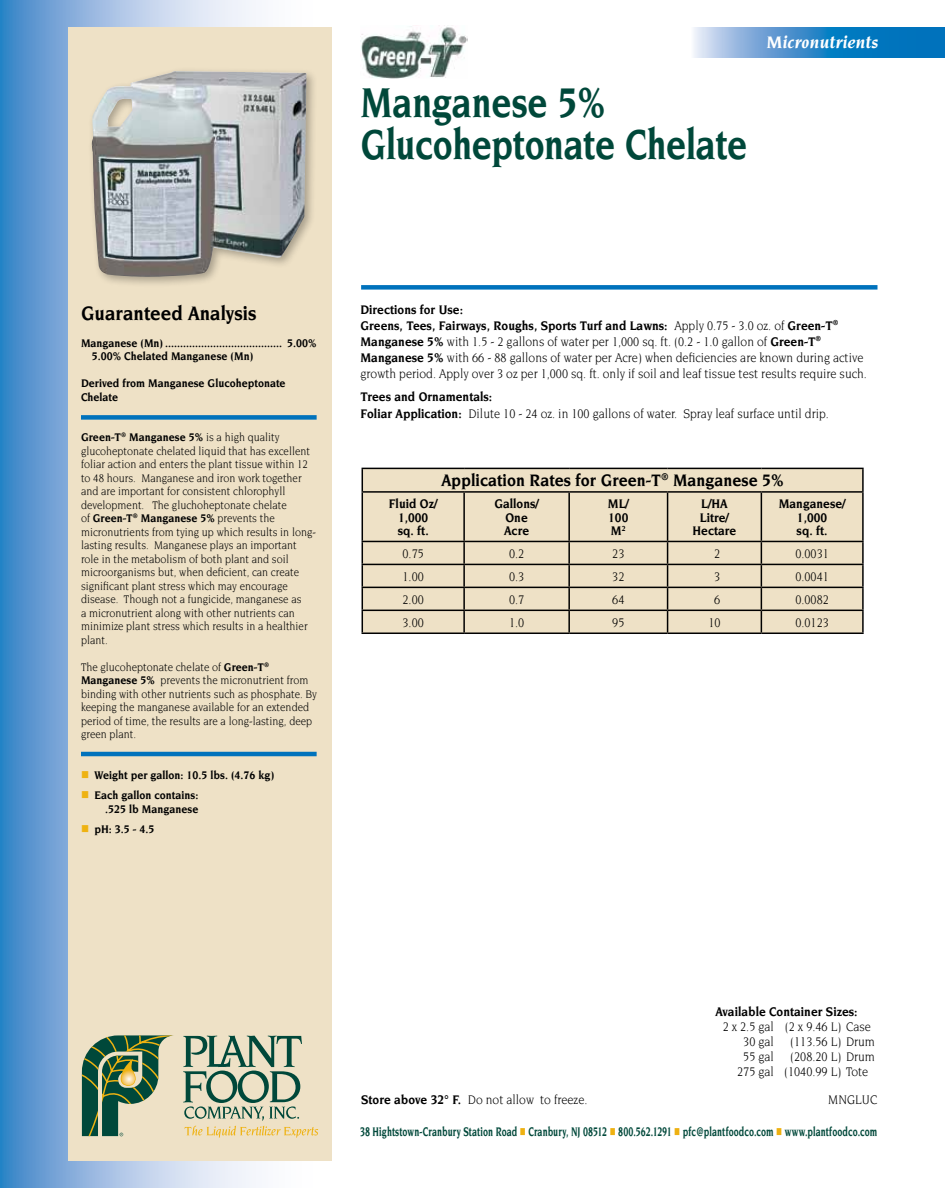
<style>
.page{position:relative;width:945px;height:1188px;background:#fff}
.page>*{position:absolute;margin:0;border:0;box-sizing:border-box;transform-origin:0 0}
.t1{font:700 45px/42px "Novarese";letter-spacing:-.01em;color:#00483a;scale:.8 1}
.t2{font:700 21px "Novarese";color:#000;scale:.9 1}
.t3{font:700 18px "Novarese";color:#000;scale:.9 1}
.t4{font:italic 700 18px "Novarese";color:#fff}
.t5{font:13.5px/16.2px "Novarese";color:#000;scale:.9 1}
.t6{font:700 13.5px/13.5px "Novarese";color:#000;text-align:center;scale:.9 1}
.t7{font:700 13.5px "Novarese";letter-spacing:.01em;color:#00483a;scale:.67 1}
.t8{font:12px/13.5px "Novarese";color:#000;scale:.9 1}
.t9{font:700 12px/13.5px "Novarese";color:#000;scale:.9 1}
.s1{font-weight:700}
.s2{color:#eeb211}
.s3{color:#eeb111}
</style>
<div class="page">
<svg style="left:0;top:0;width:256px;height:1188px;background:#659dd3"></svg>
<div style="left:68px;top:27px;width:264px;height:1134px;background:#eee1c6"></div>
<div style="left:86px;top:66px;width:231px;height:222px;background:#000;opacity:.3"></div>
<img style="left:92px;top:71px;width:214px;height:208px">
<div style="left:361px;top:285px;width:517px;height:5px;background:#0072bc"></div>
<img style="left:361px;top:25px;width:107px;height:53px">
<div style="left:363px;top:469px;width:499px;height:164px;background:#eee1c6"></div>
<hr style="left:362px;top:468px;width:102px;height:1px;background:#000">
<svg style="left:362px;top:469px;width:1px;height:22px"></svg>
<hr style="left:464px;top:468px;width:105px;height:1px;background:#000">
<hr style="left:569px;top:468px;width:99px;height:1px;background:#000">
<hr style="left:668px;top:468px;width:93px;height:1px;background:#000">
<hr style="left:761px;top:468px;width:103px;height:1px;background:#000">
<hr style="left:862px;top:469px;width:2px;height:22px;background:#000">
<hr style="left:362px;top:491px;width:102px;height:2px;background:#000">
<hr style="left:362px;top:493px;width:1px;height:48px;background:#000">
<hr style="left:464px;top:491px;width:105px;height:2px;background:#000">
<hr style="left:463px;top:493px;width:2px;height:48px;background:#000">
<hr style="left:569px;top:491px;width:99px;height:2px;background:#000">
<hr style="left:568px;top:493px;width:2px;height:48px;background:#000">
<hr style="left:668px;top:491px;width:93px;height:2px;background:#000">
<hr style="left:667px;top:493px;width:1px;height:48px;background:#000">
<hr style="left:761px;top:491px;width:103px;height:2px;background:#000">
<hr style="left:761px;top:493px;width:1px;height:48px;background:#000">
<hr style="left:862px;top:493px;width:2px;height:48px;background:#000">
<hr style="left:362px;top:541px;width:102px;height:1px;background:#000">
<hr style="left:464px;top:541px;width:105px;height:1px;background:#000">
<hr style="left:463px;top:542px;width:2px;height:22px;background:#000">
<hr style="left:569px;top:541px;width:99px;height:1px;background:#000">
<hr style="left:568px;top:542px;width:2px;height:22px;background:#000">
<hr style="left:668px;top:541px;width:93px;height:1px;background:#000">
<hr style="left:761px;top:541px;width:103px;height:1px;background:#000">
<hr style="left:862px;top:542px;width:2px;height:22px;background:#000">
<hr style="left:362px;top:564px;width:102px;height:1px;background:#000">
<hr style="left:464px;top:564px;width:105px;height:1px;background:#000">
<hr style="left:463px;top:565px;width:2px;height:22px;background:#000">
<hr style="left:569px;top:564px;width:99px;height:1px;background:#000">
<hr style="left:568px;top:565px;width:2px;height:22px;background:#000">
<hr style="left:668px;top:564px;width:93px;height:1px;background:#000">
<hr style="left:761px;top:564px;width:103px;height:1px;background:#000">
<hr style="left:862px;top:565px;width:2px;height:22px;background:#000">
<hr style="left:362px;top:587px;width:102px;height:1px;background:#000">
<hr style="left:464px;top:587px;width:105px;height:1px;background:#000">
<hr style="left:463px;top:588px;width:2px;height:22px;background:#000">
<hr style="left:569px;top:587px;width:99px;height:1px;background:#000">
<hr style="left:568px;top:588px;width:2px;height:22px;background:#000">
<hr style="left:668px;top:587px;width:93px;height:1px;background:#000">
<hr style="left:761px;top:587px;width:103px;height:1px;background:#000">
<hr style="left:862px;top:588px;width:2px;height:22px;background:#000">
<hr style="left:362px;top:610px;width:102px;height:1px;background:#000">
<svg style="left:362px;top:542px;width:1px;height:91px"></svg>
<hr style="left:464px;top:610px;width:105px;height:1px;background:#000">
<hr style="left:463px;top:611px;width:2px;height:22px;background:#000">
<hr style="left:569px;top:610px;width:99px;height:1px;background:#000">
<hr style="left:568px;top:611px;width:2px;height:22px;background:#000">
<hr style="left:668px;top:610px;width:93px;height:1px;background:#000">
<svg style="left:667px;top:542px;width:1px;height:91px"></svg>
<hr style="left:761px;top:610px;width:103px;height:1px;background:#000">
<svg style="left:761px;top:542px;width:1px;height:91px"></svg>
<hr style="left:862px;top:611px;width:2px;height:22px;background:#000">
<hr style="left:362px;top:633px;width:102px;height:1px;background:#000">
<hr style="left:464px;top:633px;width:105px;height:1px;background:#000">
<hr style="left:569px;top:633px;width:99px;height:1px;background:#000">
<hr style="left:668px;top:633px;width:93px;height:1px;background:#000">
<hr style="left:761px;top:633px;width:103px;height:1px;background:#000">
<svg style="left:183px;top:1036px;width:135px;height:102px"></svg>
<svg style="left:82px;top:1035px;width:91px;height:102px"></svg>
<svg style="left:694px;top:27px;width:251px;height:31px;background:#4091cc"></svg>
<hr style="left:81px;top:752px;width:236px;height:4px;background:#0072bc">
<div style="left:81px;top:415px;width:236px;height:5px;background:#0072bc"></div>
<h1 class="t1" style="left:361px;top:81px;width:485px">Manganese 5%<br>Glucoheptonate Chelate</h1>
<h3 class="t4" style="left:767px;top:32px;width:114px">Micronutrients</h3>
<h2 class="t2" style="left:81px;top:301px;width:196px">Guaranteed Analysis</h2>
<p class="t9" style="left:92px;top:336px;width:251px;text-indent:-11px">Manganese (Mn) ....................................... 5.00%<br>5.00% Chelated Manganese (Mn)</p>
<p class="t9" style="left:81px;top:377px;width:229px">Derived from Manganese Glucoheptonate<br>Chelate</p>
<p class="t8" style="left:81px;top:431px;width:263px"><span class="s1">Green-T</span><sup>®</sup> <span class="s1">Manganese 5%</span> is a high quality glucoheptonate chelated liquid that has excellent foliar action and enters the plant tissue within 12 to 48 hours. Manganese and iron work together and are important for consistent chlorophyll development. The gluchoheptonate chelate<br>of <span class="s1">Green-T</span><sup>®</sup> <span class="s1">Manganese 5%</span> prevents the micronutrients from tying up which results in long&shy;lasting results. Manganese plays an important role in the metabolism of both plant and soil microorganisms but, when deficient, can create significant plant stress which may encourage disease. Though not a fungicide, manganese as<br>a micronutrient along with other nutrients can minimize plant stress which results in a healthier plant.</p>
<p class="t8" style="left:81px;top:660px;width:264px">The glucoheptonate chelate of <span class="s1">Green-T</span><sup>® </sup><span class="s1">Manganese 5%</span> prevents the micronutrient from binding with other nutrients such as phosphate. By keeping the manganese available for an extended period of time, the results are a long-lasting, deep green plant.</p>
<p class="t9" style="left:81px;top:768px;width:216px"><span class="s2">■</span> Weight per gallon: 10.5 lbs. (4.76 kg)</p>
<p class="t9" style="left:81px;top:788px;width:132px;text-align:right"><span class="s2">■</span> Each gallon contains: .525 lb Manganese</p>
<p class="t9" style="left:81px;top:822px;width:83px"><span class="s2">■</span> pH: 3.5 - 4.5</p>
<p class="t5" style="left:360px;top:301px;width:564px"><span class="s1">Directions for Use:<br>Greens, Tees, Fairways, Roughs, Sports Turf and Lawns:</span> Apply 0.75 - 3.0 oz. of <span class="s1">Green-T</span><sup>® </sup><span class="s1">Manganese 5%</span> with 1.5 - 2 gallons of water per 1,000 sq. ft. (0.2 - 1.0 gallon of <span class="s1">Green-T</span><sup>® </sup><span class="s1">Manganese 5%</span> with 66 - 88 gallons of water per Acre) when deficiencies are known during active growth period. Apply over 3 oz per 1,000 sq. ft. only if soil and leaf tissue test results require such.</p>
<p class="t5" style="left:360px;top:389px;width:522px"><span class="s1">Trees and Ornamentals:<br>Foliar Application:</span> Dilute 10 - 24 oz. in 100 gallons of water. Spray leaf surface until drip.</p>
<h3 class="t3" style="left:441px;top:470px;width:382px">Application Rates for Green-T<sup>®</sup> Manganese 5%</h3>
<p class="t6" style="left:389px;top:497px;width:56px">Fluid Oz/<br>1,000 sq. ft.</p>
<p class="t6" style="left:494px;top:497px;width:51px">Gallons/<br>One<br>Acre</p>
<p class="t6" style="left:608px;top:497px;width:25px;text-align:justify">ML/ 100<br>M<sup>2</sup></p>
<p class="t6" style="left:693px;top:497px;width:50px">L/HA<br>Litre/<br>Hectare</p>
<p class="t6" style="left:779px;top:497px;width:76px">Manganese/<br>1,000<br>sq. ft.</p>
<p class="t5" style="left:403px;top:546px;width:25px">0.75</p>
<p class="t5" style="left:509px;top:546px;width:18px">0.2</p>
<p class="t5" style="left:612px;top:546px;width:15px">23</p>
<p class="t5" style="left:714px;top:546px;width:8px">2</p>
<p class="t5" style="left:795px;top:546px;width:39px">0.0031</p>
<p class="t5" style="left:403px;top:569px;width:25px">1.00</p>
<p class="t5" style="left:509px;top:569px;width:18px">0.3</p>
<p class="t5" style="left:612px;top:569px;width:15px">32</p>
<p class="t5" style="left:714px;top:569px;width:8px">3</p>
<p class="t5" style="left:795px;top:569px;width:39px">0.0041</p>
<p class="t5" style="left:403px;top:592px;width:25px">2.00</p>
<p class="t5" style="left:509px;top:592px;width:18px">0.7</p>
<p class="t5" style="left:612px;top:592px;width:15px">64</p>
<p class="t5" style="left:714px;top:592px;width:8px">6</p>
<p class="t5" style="left:795px;top:592px;width:39px">0.0082</p>
<p class="t5" style="left:403px;top:615px;width:25px">3.00</p>
<p class="t5" style="left:509px;top:615px;width:18px">1.0</p>
<p class="t5" style="left:612px;top:615px;width:15px">95</p>
<p class="t5" style="left:708px;top:615px;width:15px">10</p>
<p class="t5" style="left:795px;top:615px;width:39px">0.0123</p>
<p class="t5" style="left:361px;top:1092px;width:253px"><span class="s1">Store above 32° F.</span> Do not allow to freeze.</p>
<p class="t6" style="left:716px;top:1005px;width:159px">Available Container Sizes:</p>
<p class="t5" style="left:723px;top:1018px;width:166px">2 x 2.5 gal (2 x 9.46 L) Case</p>
<p class="t5" style="left:743px;top:1033px;width:148px">30 gal (113.56 L) Drum</p>
<p class="t5" style="left:743px;top:1048px;width:148px">55 gal (208.20 L) Drum</p>
<p class="t5" style="left:737px;top:1063px;width:147px">275 gal (1040.99 L) Tote</p>
<p class="t5" style="left:828px;top:1092px;width:56px">MNGLUC</p>
<p class="t7" style="left:360px;top:1124px;width:774px">38 Hightstown-Cranbury Station Road <span class="s3">■</span> Cranbury, NJ 08512 <span class="s3">■</span> 800.562.1291 <span class="s3">■</span> pfc@plantfoodco.com <span class="s3">■</span> www.plantfoodco.com</p>
</div>
